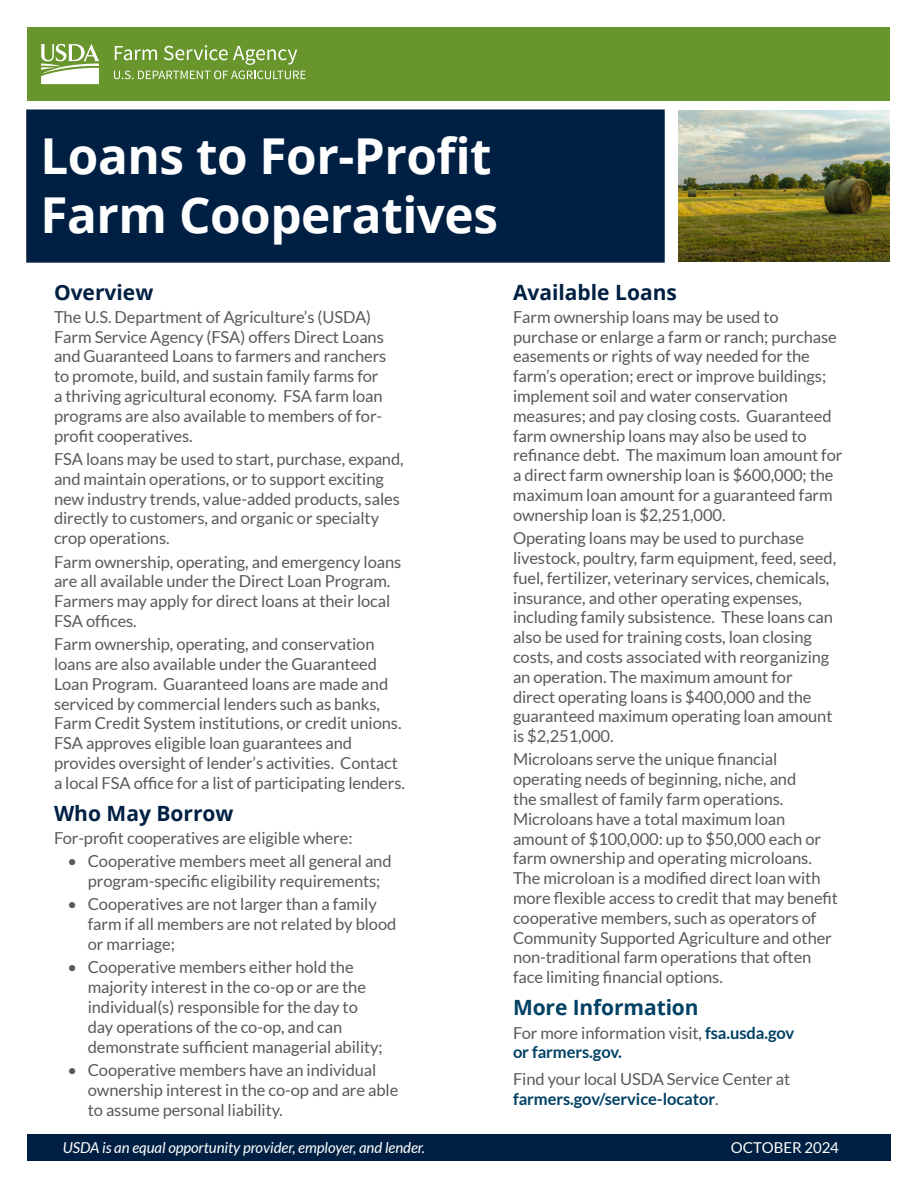
<style>
.page{position:relative;width:918px;height:1188px;background:#fff}
.page>*{position:absolute;margin:0;border:0;box-sizing:border-box;transform-origin:0 0}
.Fact_Sheet_Title{font:700 49.5px/59.4px "Open Sans";letter-spacing:-.01em;color:#fff}
.Body_Text{font:700 21px "Open Sans";color:#002043}
.Body_Text-2{font:700 21px "Open Sans";letter-spacing:-.005em;color:#004164}
.Body_Subhead{font:700 21px "Open Sans";color:#002043}
.Body_Text-3{font:16.5px/19.8px "Lato";letter-spacing:-.005em;color:#58595b}
.Body_Text-4{font:700 16.5px/19.8px "Lato";letter-spacing:-.005em;color:#004164}
.Body_Subhead-2{font:16.5px "Lato";letter-spacing:-.005em;color:#58595b}
.t1{font:italic 15px "Lato";letter-spacing:-.005em;color:#fff}
.t2{font:15px "Lato";letter-spacing:-.005em;color:#fff}
.s1{font-weight:400;color:#58595b}
.s2{font-weight:700;color:#004164}
</style>
<div class="page">
<div style="left:27px;top:1134px;width:864px;height:27px;background:#002043"></div>
<div style="left:26px;top:109px;width:639px;height:154px;background:#002043;border:2px solid #002043"></div>
<div style="left:27px;top:27px;width:863px;height:74px;background:#68962d"></div>
<svg style="left:114px;top:45px;width:192px;height:34px"></svg>
<svg style="left:41px;top:44px;width:59px;height:40px"></svg>
<img style="left:678px;top:110px;width:212px;height:152px">
<h1 class="Fact_Sheet_Title" style="left:40px;top:125px;width:459px">Loans to For-Profit<br>Farm Cooperatives</h1>
<p class="Body_Text" style="left:54px;top:277px;width:101px">Overview</p>
<p class="Body_Text-3" style="left:54px;top:307px;width:334px">The U.S. Department of Agriculture’s (USDA)<br>Farm Service Agency (FSA) offers Direct Loans and Guaranteed Loans to farmers and ranchers to promote, build, and sustain family farms for a thriving agricultural economy. FSA farm loan programs are also available to members of for&shy;profit cooperatives.</p>
<p class="Body_Text-3" style="left:54px;top:449px;width:351px">FSA loans may be used to start, purchase, expand, and maintain operations, or to support exciting new industry trends, value-added products, sales directly to customers, and organic or specialty crop operations.</p>
<p class="Body_Text-3" style="left:54px;top:552px;width:349px">Farm ownership, operating, and emergency loans are all available under the Direct Loan Program.<br>Farmers may apply for direct loans at their local FSA offices.</p>
<p class="Body_Text-3" style="left:54px;top:634px;width:353px">Farm ownership, operating, and conservation loans are also available under the Guaranteed Loan Program. Guaranteed loans are made and serviced by commercial lenders such as banks, Farm Credit System institutions, or credit unions.<br>FSA approves eligible loan guarantees and provides oversight of lender’s activities. Contact a local FSA office for a list of participating lenders.</p>
<h2 class="Body_Subhead" style="left:54px;top:798px;width:181px">Who May Borrow</h2>
<h2 class="Body_Subhead-2" style="left:54px;top:829px;width:300px">For-profit cooperatives are eligible where:</h2>
<p class="Body_Text-3" style="left:68px;top:851px;width:326px;text-align:center">• Cooperative members meet all general and program-specific eligibility requirements;</p>
<p class="Body_Text-3" style="left:88px;top:895px;width:310px;text-indent:-20px">• Cooperatives are not larger than a family farm if all members are not related by blood or marriage;</p>
<p class="Body_Text-3" style="left:88px;top:957px;width:297px;text-indent:-20px">• Cooperative members either hold the majority interest in the co-op or are the individual(s) responsible for the day to day operations of the co-op, and can demonstrate sufficient managerial ability;</p>
<p class="Body_Text-3" style="left:88px;top:1060px;width:312px;text-indent:-20px">• Cooperative members have an individual ownership interest in the co-op and are able to assume personal liability.</p>
<p class="Body_Text" style="left:513px;top:277px;width:165px">Available Loans</p>
<p class="Body_Text-3" style="left:513px;top:307px;width:331px">Farm ownership loans may be used to purchase or enlarge a farm or ranch; purchase easements or rights of way needed for the farm’s operation; erect or improve buildings; implement soil and water conservation measures; and pay closing costs. Guaranteed farm ownership loans may also be used to refinance debt. The maximum loan amount for a direct farm ownership loan is $600,000; the maximum loan amount for a guaranteed farm ownership loan is $2,251,000.</p>
<p class="Body_Text-3" style="left:513px;top:528px;width:325px">Operating loans may be used to purchase livestock, poultry, farm equipment, feed, seed, fuel, fertilizer, veterinary services, chemicals, insurance, and other operating expenses, including family subsistence. These loans can also be used for training costs, loan closing costs, and costs associated with reorganizing an operation. The maximum amount for direct operating loans is $400,000 and the guaranteed maximum operating loan amount is $2,251,000.</p>
<p class="Body_Text-3" style="left:513px;top:750px;width:327px">Microloans serve the unique financial operating needs of beginning, niche, and<br>the smallest of family farm operations.<br>Microloans have a total maximum loan amount of $100,000: up to $50,000 each or farm ownership and operating microloans.<br>The microloan is a modified direct loan with more flexible access to credit that may benefit cooperative members, such as operators of Community Supported Agriculture and other non-traditional farm operations that often face limiting financial options.</p>
<p class="Body_Text-2" style="left:513px;top:993px;width:187px">More Information</p>
<p class="Body_Text-4" style="left:513px;top:1022px;width:283px"><span class="s1">For more information visit,</span> fsa.usda.gov or farmers.gov.</p>
<p class="Body_Text-3" style="left:513px;top:1069px;width:279px">Find your local USDA Service Center at <span class="s2">farmers.gov/service-locator</span>.</p>
<p class="t1" style="left:63px;top:1139px;width:364px">USDA is an equal opportunity provider, employer, and lender.</p>
<p class="t2" style="left:731px;top:1139px;width:110px">OCTOBER 2024</p>
</div>
